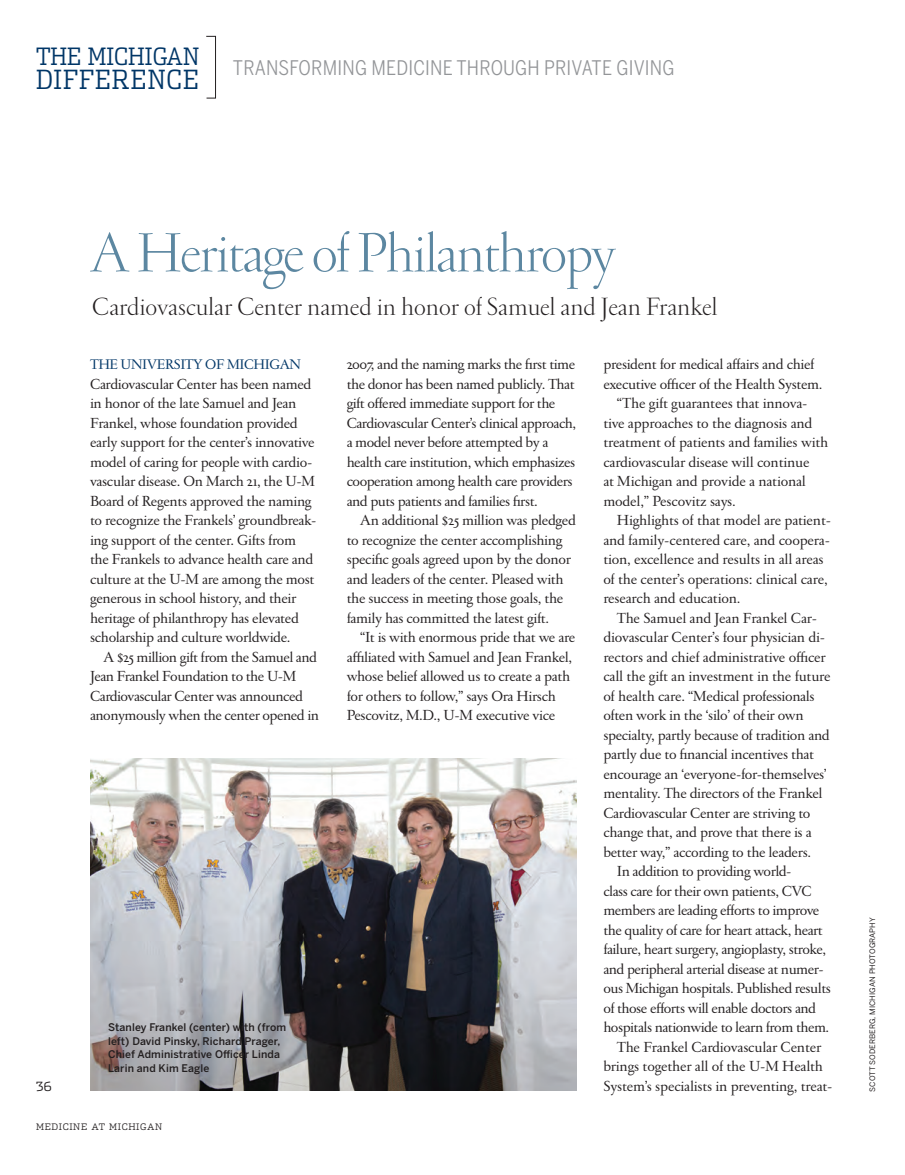
<style>
.page{position:relative;width:905px;height:1175px;background:#fff}
.page>*{position:absolute;margin:0;border:0;box-sizing:border-box;transform-origin:0 0}
.t1{font:300 60px "Garamond FB Display";letter-spacing:-.03em;color:#5c87a1}
.t2{font:300 27px "Garamond FB Display";color:#231f20}
.t3{font:300 26.55px "Dispatch Cond";letter-spacing:.04em;color:#003667}
.t4{font:300 24px "Dispatch Cond";color:#003667}
.t5{font:19.95px "Benton Sans Cond";letter-spacing:.01em;color:#939598}
.t6{font:15.75px/19.5px "Garamond FB Text";letter-spacing:-.02em;color:#231f20}
.t7{font:15px "Garamond FB Text";letter-spacing:.105em;color:#003667}
.t8{font:300 12.75px "Dispatch";color:#231f20}
.t9{font:500 10.5px/13.5px "Benton Sans";letter-spacing:.01em;color:#231f20}
.t10{font:300 9px "Dispatch";letter-spacing:.07em;color:#231f20}
.t11{font:7.5px "Benton Sans Regluar";letter-spacing:.01em;color:#231f20}
</style>
<div class="page">
<img style="left:90px;top:758px;width:486px;height:332px">
<div style="left:206px;top:36px;width:10px;height:62px;border:1px solid #231f20"></div>
<h3 class="t4" style="left:36px;top:42px;width:165px">THE MICHIGAN</h3>
<h3 class="t3" style="left:36px;top:63px;width:164px">DIFFERENCE</h3>
<p class="t5" style="left:233px;top:56px;width:443px">TRANSFORMING MEDICINE THROUGH PRIVATE GIVING</p>
<h1 class="t1" style="left:90px;top:221px;width:527px">A Heritage of Philanthropy</h1>
<p class="t8" style="left:36px;top:1078px;width:17px">36</p>
<h2 class="t2" style="left:92px;top:292px;width:626px">Cardiovascular Center named in honor of Samuel and Jean Frankel</h2>
<p class="t7" style="left:90px;top:356px;width:212px">The University of Michigan</p>
<p class="t6" style="left:90px;top:375px;width:228px">Cardiovascular Center has been named in honor of the late Samuel and Jean Frankel, whose foundation provided early support for the center’s innovative model of caring for people with cardio&shy;vascular disease. On March 21, the U-M Board of Regents approved the naming to recognize the Frankels’ groundbreak&shy;ing support of the center. Gifts from the Frankels to advance health care and culture at the U-M are among the most generous in school history, and their heritage of philanthropy has elevated scholarship and culture worldwide.</p>
<p class="t6" style="left:90px;top:648px;width:230px;text-indent:13px">A $25 million gift from the Samuel and Jean Frankel Foundation to the U-M Cardiovascular Center was announced anonymously when the center opened in</p>
<p class="t9" style="left:108px;top:1020px;width:180px">Stanley Frankel (center) with (from left) David Pinsky, Richard Prager,<br>Chief Administrative Officer Linda<br>Larin and Kim Eagle</p>
<p class="t6" style="left:347px;top:355px;width:231px">2007, and the naming marks the first time the donor has been named publicly. That gift offered immediate support for the Cardiovascular Center’s clinical approach, a model never before attempted by a health care institution, which emphasizes cooperation among health care providers and puts patients and families first.</p>
<p class="t6" style="left:347px;top:511px;width:231px;text-indent:13px">An additional $25 million was pledged to recognize the center accomplishing specific goals agreed upon by the donor and leaders of the center. Pleased with the success in meeting those goals, the family has committed the latest gift.</p>
<p class="t6" style="left:347px;top:628px;width:230px;text-indent:13px">“It is with enormous pride that we are affiliated with Samuel and Jean Frankel, whose belief allowed us to create a path for others to follow,” says Ora Hirsch Pescovitz, M.D., U-M executive vice</p>
<p class="t6" style="left:603px;top:355px;width:212px">president for medical affairs and chief</p>
<p class="t6" style="left:603px;top:375px;width:221px">executive officer of the Health System.</p>
<p class="t6" style="left:617px;top:394px;width:192px">“The gift guarantees that innova-</p>
<p class="t6" style="left:603px;top:414px;width:210px">tive approaches to the diagnosis and</p>
<p class="t6" style="left:603px;top:433px;width:226px">treatment of patients and families with</p>
<p class="t6" style="left:603px;top:453px;width:208px">cardiovascular disease will continue</p>
<p class="t6" style="left:603px;top:472px;width:204px">at Michigan and provide a national</p>
<p class="t6" style="left:603px;top:492px;width:134px">model,” Pescovitz says.</p>
<p class="t6" style="left:617px;top:511px;width:216px">Highlights of that model are patient-</p>
<p class="t6" style="left:603px;top:531px;width:228px">and family-centered care, and coopera-</p>
<p class="t6" style="left:603px;top:550px;width:222px">tion, excellence and results in all areas</p>
<p class="t6" style="left:603px;top:570px;width:226px">of the center’s operations: clinical care,</p>
<p class="t6" style="left:603px;top:589px;width:139px">research and education.</p>
<p class="t6" style="left:617px;top:609px;width:202px">The Samuel and Jean Frankel Car-</p>
<p class="t6" style="left:603px;top:628px;width:223px">diovascular Center’s four physician di-</p>
<p class="t6" style="left:603px;top:648px;width:224px">rectors and chief administrative officer</p>
<p class="t6" style="left:603px;top:667px;width:229px">call the gift an investment in the future</p>
<p class="t6" style="left:603px;top:687px;width:213px">of health care. “Medical professionals</p>
<p class="t6" style="left:603px;top:706px;width:202px">often work in the ‘silo’ of their own</p>
<p class="t6" style="left:603px;top:726px;width:228px">specialty, partly because of tradition and</p>
<p class="t6" style="left:603px;top:745px;width:212px">partly due to financial incentives that</p>
<p class="t6" style="left:603px;top:765px;width:225px">encourage an ‘everyone-for-themselves’</p>
<p class="t6" style="left:603px;top:784px;width:221px">mentality. The directors of the Frankel</p>
<p class="t6" style="left:603px;top:804px;width:209px">Cardiovascular Center are striving to</p>
<p class="t6" style="left:603px;top:823px;width:210px">change that, and prove that there is a</p>
<p class="t6" style="left:603px;top:843px;width:209px">better way,” according to the leaders.</p>
<p class="t6" style="left:617px;top:862px;width:176px">In addition to providing world-</p>
<p class="t6" style="left:603px;top:882px;width:183px">class care for their own patients, CVC</p>
<p class="t6" style="left:603px;top:901px;width:217px">members are leading efforts to improve</p>
<p class="t6" style="left:603px;top:921px;width:221px">the quality of care for heart attack, heart</p>
<p class="t6" style="left:603px;top:940px;width:224px">failure, heart surgery, angioplasty, stroke,</p>
<p class="t6" style="left:603px;top:960px;width:222px">and peripheral arterial disease at numer-</p>
<p class="t6" style="left:603px;top:979px;width:229px">ous Michigan hospitals. Published results</p>
<p class="t6" style="left:603px;top:999px;width:214px">of those efforts will enable doctors and</p>
<p class="t6" style="left:603px;top:1018px;width:227px">hospitals nationwide to learn from them.</p>
<p class="t6" style="left:617px;top:1038px;width:206px">The Frankel Cardiovascular Center</p>
<p class="t6" style="left:603px;top:1057px;width:221px">brings together all of the U-M Health</p>
<p class="t6" style="left:603px;top:1077px;width:231px">System’s specialists in preventing, treat-</p>
<p class="t10" style="left:36px;top:1121px;width:128px">MEDICINE AT MICHIGAN</p>
<p class="t11" style="left:868px;top:1091px;width:176px;rotate:-90deg">scott soderberg, Michigan photography</p>
</div>
